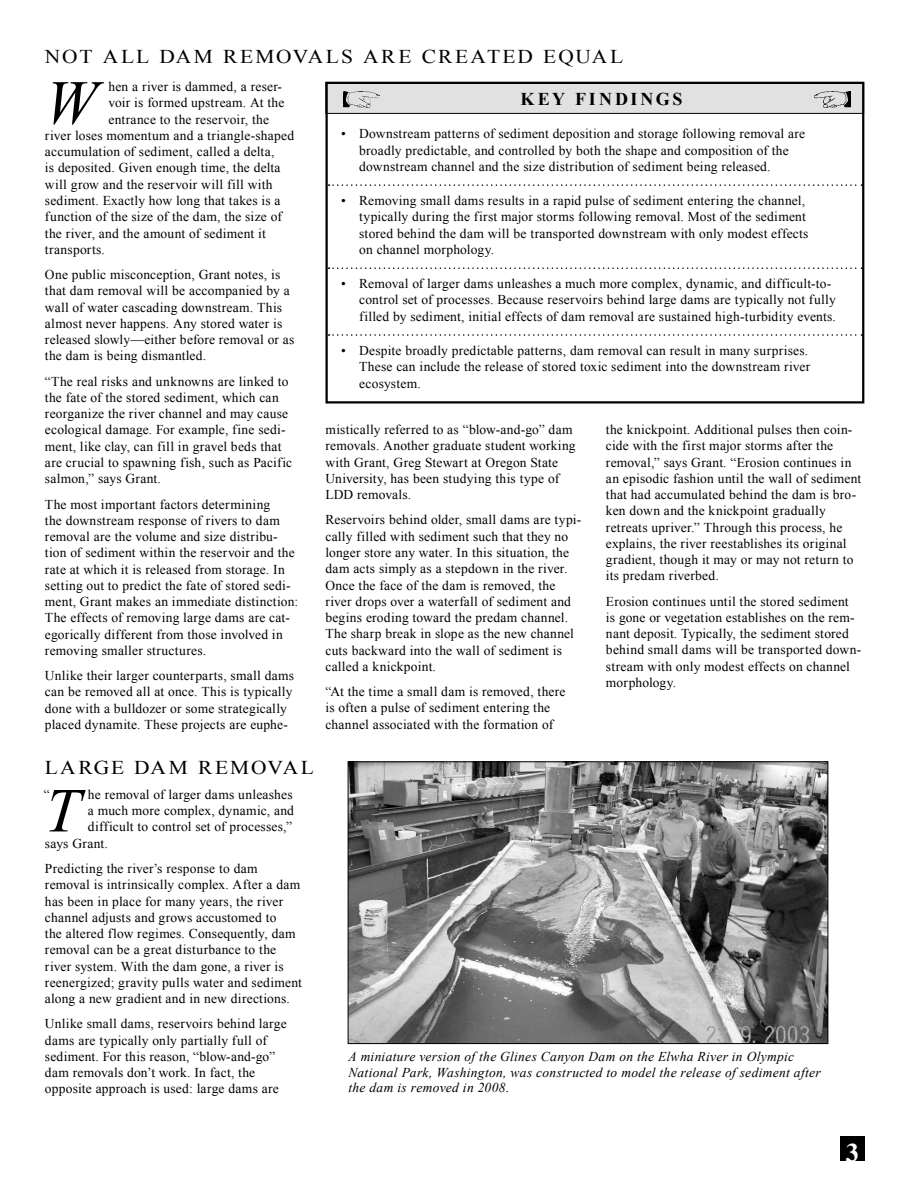
<style>
.page{position:relative;width:918px;height:1188px;background:#fff}
.page>*{position:absolute;margin:0;border:0;box-sizing:border-box;transform-origin:0 0}
.body{font:italic 62.7px "Times New Roman";color:#000}
.t1{font:700 27px "Times New Roman";color:#fff}
.headline{font:19.5px "Times New Roman";letter-spacing:.095em;color:#000;scale:1.1 1}
.t2{font:700 18px "Times New Roman";letter-spacing:.165em;color:#000}
.body-2{font:13.5px/16.2px "Times New Roman";letter-spacing:.015em;color:#000}
.key_findings{font:13.5px/16.2px "Times New Roman";letter-spacing:.015em;color:#000}
.t3{font:italic 13.5px/15.8px "Times New Roman";letter-spacing:.02em;color:#000}
</style>
<div class="page">
<div style="left:841px;top:1137px;width:24px;height:24px;background:#000"></div>
<div style="left:326px;top:82px;width:538px;height:31px;background:#e1e1e1"></div>
<img style="left:343px;top:92px;width:36px;height:16px">
<img style="left:815px;top:91px;width:36px;height:16px">
<div style="left:325px;top:82px;width:539px;height:32px;border:1px solid #000"></div>
<svg style="left:328px;top:184px;width:533px;height:2px"></svg>
<svg style="left:328px;top:267px;width:533px;height:2px"></svg>
<svg style="left:328px;top:334px;width:533px;height:2px"></svg>
<div style="left:325px;top:82px;width:539px;height:322px;border:2px solid #000"></div>
<img style="left:350px;top:763px;width:476px;height:279px">
<div style="left:348px;top:761px;width:480px;height:283px;border:1px solid #000"></div>
<p class="headline" style="left:45px;top:43px;width:527px">NOT ALL DAM REMOVALS ARE CREATED EQUAL</p>
<p class="body" style="left:45px;top:60px;width:54px">W</p>
<p class="body-2" style="left:108px;top:78px;width:175px">hen a river is dammed, a reser-</p>
<p class="t2" style="left:520px;top:86px;width:164px">KEY FINDINGS</p>
<p class="key_findings" style="left:359px;top:126px;width:448px;text-indent:-18px">• Downstream patterns of sediment deposition and storage following removal are broadly predictable, and controlled by both the shape and composition of the downstream channel and the size distribution of sediment being released.</p>
<p class="key_findings" style="left:359px;top:192px;width:451px;text-indent:-18px">• Removing small dams results in a rapid pulse of sediment entering the channel, typically during the first major storms following removal. Most of the sediment stored behind the dam will be transported downstream with only modest effects on channel morphology.</p>
<p class="key_findings" style="left:359px;top:275px;width:478px;text-indent:-18px">• Removal of larger dams unleashes a much more complex, dynamic, and difficult-to&shy;control set of processes. Because reservoirs behind large dams are typically not fully filled by sediment, initial effects of dam removal are sustained high-turbidity events.</p>
<p class="key_findings" style="left:359px;top:342px;width:453px;text-indent:-18px">• Despite broadly predictable patterns, dam removal can result in many surprises.<br>These can include the release of stored toxic sediment into the downstream river ecosystem.</p>
<p class="body-2" style="left:108px;top:95px;width:178px">voir is formed upstream. At the</p>
<p class="body-2" style="left:108px;top:111px;width:162px">entrance to the reservoir, the</p>
<p class="body-2" style="left:45px;top:127px;width:251px">river loses momentum and a triangle-shaped</p>
<p class="body-2" style="left:45px;top:143px;width:231px">accumulation of sediment, called a delta,</p>
<p class="body-2" style="left:45px;top:160px;width:237px">is deposited. Given enough time, the delta</p>
<p class="body-2" style="left:45px;top:176px;width:229px">will grow and the reservoir will fill with</p>
<p class="body-2" style="left:45px;top:192px;width:237px">sediment. Exactly how long that takes is a</p>
<p class="body-2" style="left:45px;top:208px;width:238px">function of the size of the dam, the size of</p>
<p class="body-2" style="left:45px;top:225px;width:222px">the river, and the amount of sediment it</p>
<p class="body-2" style="left:45px;top:241px;width:61px">transports.</p>
<p class="body-2" style="left:45px;top:266px;width:251px">One public misconception, Grant notes, is that dam removal will be accompanied by a wall of water cascading downstream. This almost never happens. Any stored water is released slowly—either before removal or as the dam is being dismantled.</p>
<p class="body-2" style="left:45px;top:373px;width:249px">“The real risks and unknowns are linked to the fate of the stored sediment, which can reorganize the river channel and may cause ecological damage. For example, fine sedi&shy;ment, like clay, can fill in gravel beds that are crucial to spawning fish, such as Pacific salmon,” says Grant.</p>
<p class="body-2" style="left:45px;top:496px;width:255px">The most important factors determining<br>the downstream response of rivers to dam removal are the volume and size distribu&shy;tion of sediment within the reservoir and the rate at which it is released from storage. In setting out to predict the fate of stored sedi&shy;ment, Grant makes an immediate distinction:<br>The effects of removing large dams are cat&shy;egorically different from those involved in removing smaller structures.</p>
<p class="body-2" style="left:45px;top:667px;width:251px">Unlike their larger counterparts, small dams can be removed all at once. This is typically done with a bulldozer or some strategically placed dynamite. These projects are euphe-</p>
<p class="headline" style="left:45px;top:754px;width:246px">LARGE DAM REMOVAL</p>
<p class="body" style="left:45px;top:767px;width:36px">T</p>
<p class="body-2" style="left:88px;top:786px;width:206px">he removal of larger dams unleashes</p>
<p class="body-2" style="left:606px;top:421px;width:257px">the knickpoint. Additional pulses then coin&shy;cide with the first major storms after the removal,” says Grant. “Erosion continues in an episodic fashion until the wall of sediment that had accumulated behind the dam is bro&shy;ken down and the knickpoint gradually retreats upriver.” Through this process, he explains, the river reestablishes its original gradient, though it may or may not return to its predam riverbed.</p>
<p class="body-2" style="left:606px;top:593px;width:257px">Erosion continues until the stored sediment is gone or vegetation establishes on the rem&shy;nant deposit. Typically, the sediment stored behind small dams will be transported down&shy;stream with only modest effects on channel morphology.</p>
<p class="body-2" style="left:325px;top:421px;width:252px">mistically referred to as “blow-and-go” dam removals. Another graduate student working with Grant, Greg Stewart at Oregon State University, has been studying this type of LDD removals.</p>
<p class="body-2" style="left:325px;top:512px;width:257px">Reservoirs behind older, small dams are typi&shy;cally filled with sediment such that they no longer store any water. In this situation, the dam acts simply as a stepdown in the river.<br>Once the face of the dam is removed, the river drops over a waterfall of sediment and begins eroding toward the predam channel.<br>The sharp break in slope as the new channel cuts backward into the wall of sediment is called a knickpoint.</p>
<p class="body-2" style="left:325px;top:683px;width:242px">“At the time a small dam is removed, there is often a pulse of sediment entering the channel associated with the formation of</p>
<p class="body-2" style="left:44px;top:786px;width:7px">“</p>
<p class="body-2" style="left:88px;top:802px;width:208px">a much more complex, dynamic, and</p>
<p class="body-2" style="left:88px;top:819px;width:206px">difficult to control set of processes,”</p>
<p class="body-2" style="left:45px;top:835px;width:64px">says Grant.</p>
<p class="body-2" style="left:45px;top:860px;width:258px">Predicting the river’s response to dam removal is intrinsically complex. After a dam has been in place for many years, the river channel adjusts and grows accustomed to<br>the altered flow regimes. Consequently, dam removal can be a great disturbance to the river system. With the dam gone, a river is reenergized; gravity pulls water and sediment along a new gradient and in new directions.</p>
<p class="body-2" style="left:45px;top:1016px;width:243px">Unlike small dams, reservoirs behind large dams are typically only partially full of sediment. For this reason, “blow-and-go” dam removals don’t work. In fact, the opposite approach is used: large dams are</p>
<p class="t3" style="left:348px;top:1048px;width:474px">A miniature version of the Glines Canyon Dam on the Elwha River in Olympic<br>National Park, Washington, was constructed to model the release of sediment after the dam is removed in 2008.</p>
<p class="t1" style="left:846px;top:1134px;width:15px">3</p>
</div>
